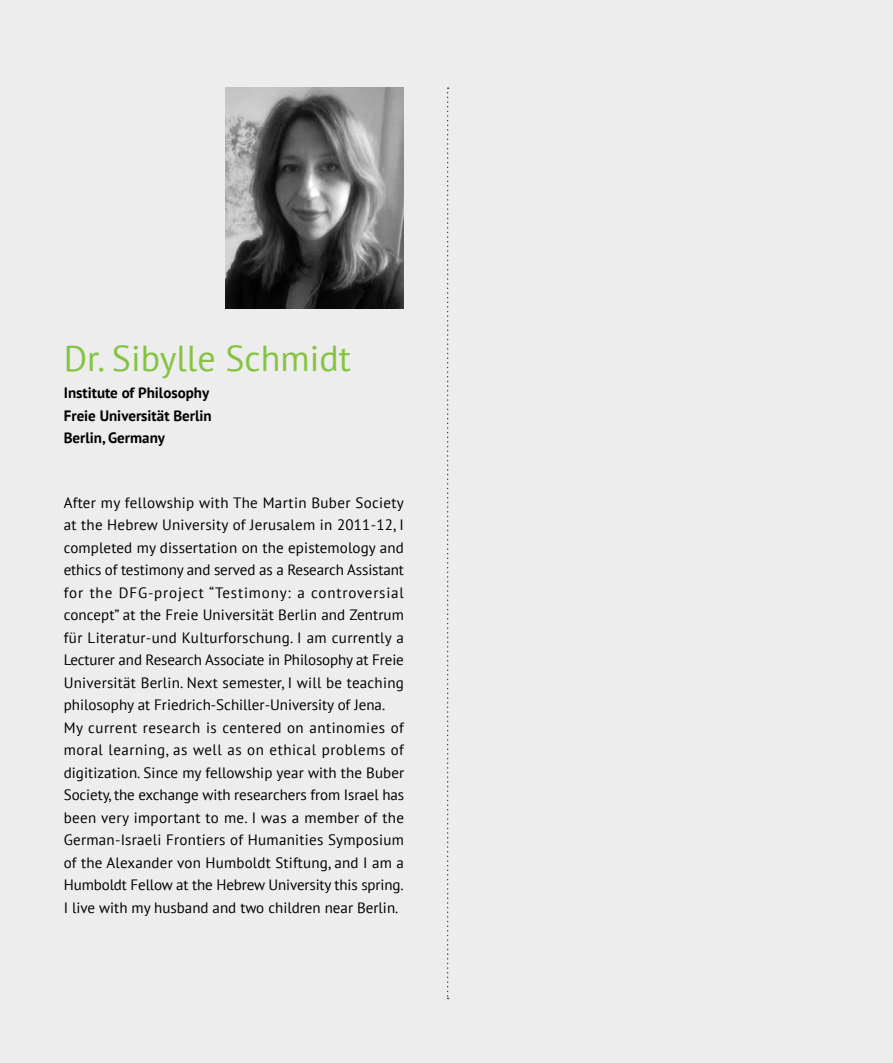
<style>
.page{position:relative;width:893px;height:1063px;background:#ededee}
.page>*{position:absolute;margin:0;border:0;box-sizing:border-box;transform-origin:0 0}
.t1{font:36px "PT Sans";color:#85c441}
.t2{font:15px/22.5px "PT Sans";letter-spacing:.01em;color:#000}
.t3{font:700 15px/22.5px "PT Sans";color:#000}
</style>
<div class="page">
<img style="left:225px;top:87px;width:179px;height:222px">
<svg style="left:447px;top:87px;width:2px;height:912px"></svg>
<h1 class="t1" style="left:64px;top:336px;width:289px">Dr. Sibylle Schmidt</h1>
<p class="t3" style="left:64px;top:381px;width:149px">Institute of Philosophy<br>Freie Universität Berlin<br>Berlin, Germany</p>
<p class="t2" style="left:64px;top:491px;width:342px">After my fellowship with The Martin Buber Society at the Hebrew University of Jerusalem in 2011-12, I completed my dissertation on the epistemology and ethics of testimony and served as a Research Assistant for the DFG-project “Testimony: a controversial concept” at the Freie Universität Berlin and Zentrum für Literatur-und Kulturforschung. I am currently a Lecturer and Research Associate in Philosophy at Freie Universität Berlin. Next semester, I will be teaching philosophy at Friedrich-Schiller-University of Jena.<br>My current research is centered on antinomies of moral learning, as well as on ethical problems of digitization. Since my fellowship year with the Buber Society, the exchange with researchers from Israel has been very important to me. I was a member of the German-Israeli Frontiers of Humanities Symposium of the Alexander von Humboldt Stiftung, and I am a Humboldt Fellow at the Hebrew University this spring.<br>I live with my husband and two children near Berlin.</p>
</div>
